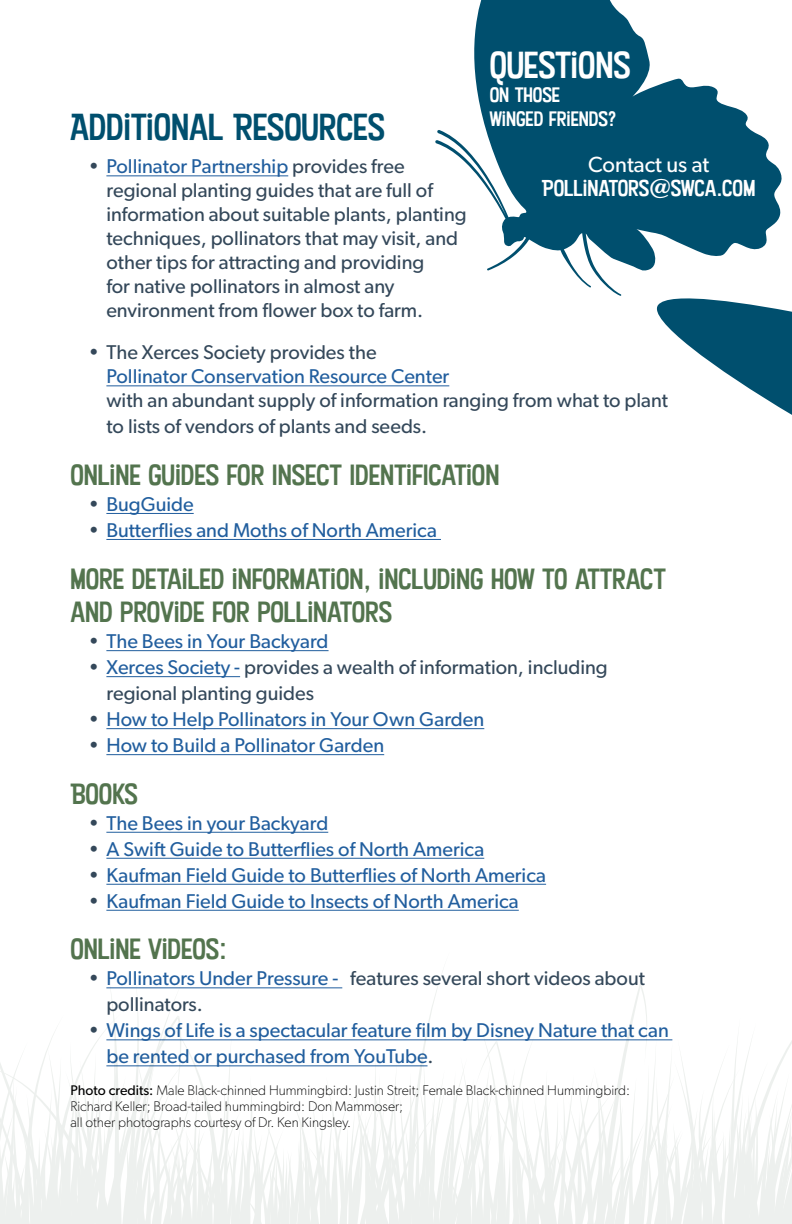
<style>
.page{position:relative;width:792px;height:1224px;background:#fff}
.page>*{position:absolute;margin:0;border:0;box-sizing:border-box;transform-origin:0 0}
.t1{font:36px "Kon Tiki JF Aloha";color:#004f6e}
.t2{font:36px "Kon Tiki JF Aloha";color:#fff}
.t3{font:28px/33.6px "Kon Tiki JF Aloha";color:#53744e}
.t4{font:22px "Kon Tiki JF Aloha";color:#fff}
.t5{font:22px "Gibson";color:#fff}
.t6{font:20px/24px "Gibson";color:#34485a}
.t7{font:20px/26px "Gibson";color:#215e9e}
.t8{font:20px/24px "Kon Tiki JF Aloha";color:#fff}
.t9{font:100 14px/16px "Gibson";color:#000}
.s1{color:#215e9e}
.s2{color:#34485a}
.s3{font-weight:400}
</style>
<div class="page">
<hr style="left:106px;top:175px;width:182px;height:1px;background:#215e9e">
<hr style="left:106px;top:385px;width:343px;height:1px;background:#215e9e">
<hr style="left:106px;top:513px;width:88px;height:1px;background:#215e9e">
<hr style="left:106px;top:539px;width:335px;height:1px;background:#215e9e">
<hr style="left:106px;top:650px;width:223px;height:1px;background:#215e9e">
<hr style="left:106px;top:676px;width:134px;height:1px;background:#215e9e">
<hr style="left:106px;top:728px;width:378px;height:1px;background:#215e9e">
<hr style="left:106px;top:754px;width:278px;height:1px;background:#215e9e">
<hr style="left:106px;top:832px;width:222px;height:1px;background:#215e9e">
<hr style="left:106px;top:858px;width:378px;height:1px;background:#215e9e">
<hr style="left:106px;top:884px;width:440px;height:1px;background:#215e9e">
<hr style="left:106px;top:910px;width:413px;height:1px;background:#215e9e">
<svg style="left:435px;top:0;width:347px;height:296px;fill:#004f6e"></svg>
<svg style="left:0;top:980px;width:792px;height:244px"></svg>
<svg style="left:637px;top:239px;width:155px;height:176px"></svg>
<h1 class="t2" style="left:490px;top:43px;width:142px">QUESTIONS</h1>
<p class="t8" style="left:490px;top:83px;width:129px">ON THOSE<br>WINGED FRIENDS?</p>
<p class="t5" style="left:588px;top:151px;width:123px">Contact us at</p>
<p class="t4" style="left:542px;top:174px;width:215px">POLLINATORS@SWCA.COM</p>
<h1 class="t1" style="left:70px;top:105px;width:316px">ADDITIONAL RESOURCES</h1>
<p class="t6" style="left:106px;top:154px;width:362px;text-indent:-18px">• <span class="s1">Pollinator Partnership</span> provides free regional planting guides that are full of information about suitable plants, planting techniques, pollinators that may visit, and other tips for attracting and providing<br>for native pollinators in almost any environment from flower box to farm.</p>
<p class="t6" style="left:88px;top:340px;width:290px">• The Xerces Society provides the</p>
<p class="t7" style="left:106px;top:363px;width:344px">Pollinator Conservation Resource Center</p>
<p class="t6" style="left:106px;top:387px;width:563px;line-height:26px">with an abundant supply of information ranging from what to plant to lists of vendors of plants and seeds.</p>
<h2 class="t3" style="left:70px;top:458px;width:431px">ONLINE GUIDES FOR INSECT IDENTIFICATION</h2>
<p class="t7" style="left:88px;top:491px;width:107px"><span class="s2">•</span> BugGuide</p>
<p class="t7" style="left:88px;top:517px;width:350px"><span class="s2">•</span> Butterflies and Moths of North America</p>
<h2 class="t3" style="left:70px;top:562px;width:597px">MORE DETAILED INFORMATION, INCLUDING HOW TO ATTRACT<br>AND PROVIDE FOR POLLINATORS</h2>
<p class="t7" style="left:88px;top:628px;width:242px"><span class="s2">•</span> The Bees in Your Backyard</p>
<p class="t6" style="left:106px;top:654px;width:503px;line-height:26px;text-indent:-18px">• <span class="s1">Xerces Society -</span> provides a wealth of information, including regional planting guides</p>
<p class="t7" style="left:88px;top:706px;width:397px"><span class="s2">•</span> How to Help Pollinators in Your Own Garden</p>
<p class="t7" style="left:88px;top:732px;width:297px"><span class="s2">•</span> How to Build a Pollinator Garden</p>
<h2 class="t3" style="left:70px;top:777px;width:69px">BOOKS</h2>
<p class="t7" style="left:88px;top:810px;width:241px"><span class="s2">•</span> The Bees in your Backyard</p>
<p class="t7" style="left:88px;top:836px;width:397px"><span class="s2">•</span> A Swift Guide to Butterflies of North America</p>
<p class="t7" style="left:88px;top:862px;width:459px"><span class="s2">•</span> Kaufman Field Guide to Butterflies of North America</p>
<p class="t7" style="left:88px;top:888px;width:432px"><span class="s2">•</span> Kaufman Field Guide to Insects of North America</p>
<h2 class="t3" style="left:70px;top:933px;width:158px">ONLINE VIDEOS:</h2>
<p class="t6" style="left:106px;top:965px;width:540px;line-height:26px;text-indent:-18px">• <span class="s1">Pollinators Under Pressure -</span> features several short videos about pollinators.</p>
<p class="t7" style="left:106px;top:1017px;width:564px;text-indent:-18px"><span class="s2">•</span> Wings of Life is a spectacular feature film by Disney Nature that can be rented or purchased from YouTube<span class="s2">.</span></p>
<p class="t9" style="left:70px;top:1082px;width:561px"><span class="s3">Photo credits:</span> Male Black-chinned Hummingbird: Justin Streit; Female Black-chinned Hummingbird:<br>Richard Keller; Broad-tailed hummingbird: Don Mammoser;<br>all other photographs courtesy of Dr. Ken Kingsley.</p>
</div>
